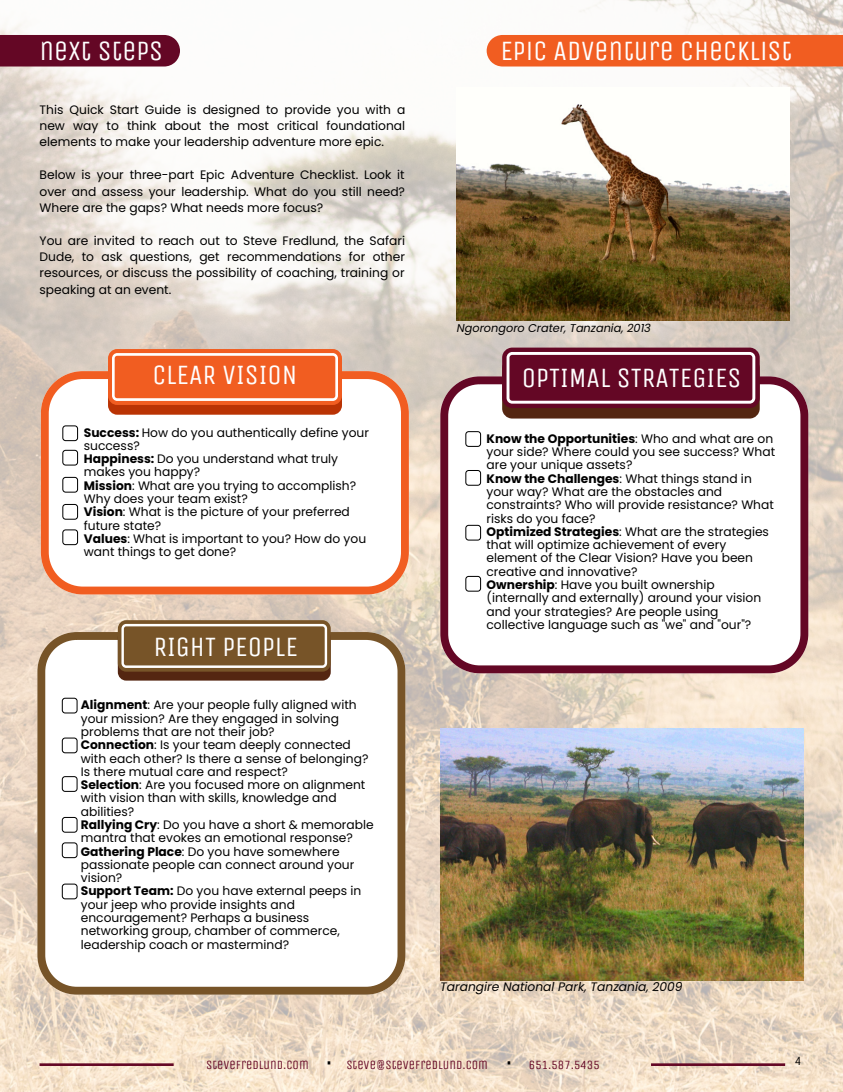
<style>
.page{position:relative;width:843px;height:1092px;background:#fff}
.page>*{position:absolute;margin:0;border:0;box-sizing:border-box;transform-origin:0 0}
.t1{font:28px "Unica One";color:#fff}
.t2{font:12.6px "Unica One";color:#640725}
.t3{font:12.6px "Unica One";color:#000}
.t4{font:12.25px/13.3px "Poppins";color:#000}
.t5{font:italic 12.25px "Poppins";color:#000}
.t6{font:italic 11.2px "Poppins";color:#000}
.s1{font-weight:700}
.s2{font-size:22.05px;color:#000}
</style>
<div class="page">
<img style="left:0;top:0;width:843px;height:1092px">
<div style="left:0;top:35px;width:180px;height:32px;background:#640725"></div>
<div style="left:486px;top:35px;width:357px;height:32px;background:#f15d21"></div>
<hr style="left:651px;top:1063px;width:134px;height:3px;background:#640725">
<hr style="left:40px;top:1063px;width:134px;height:3px;background:#640725">
<img style="left:457px;top:87px;width:332px;height:233px">
<img style="left:440px;top:728px;width:363px;height:253px">
<svg style="left:440px;top:376px;width:368px;height:297px"></svg>
<svg style="left:465px;top:431px;width:16px;height:16px"></svg>
<svg style="left:465px;top:470px;width:16px;height:16px"></svg>
<svg style="left:465px;top:525px;width:16px;height:16px"></svg>
<svg style="left:465px;top:576px;width:16px;height:16px"></svg>
<svg style="left:37px;top:632px;width:368px;height:363px"></svg>
<svg style="left:62px;top:698px;width:16px;height:15px"></svg>
<svg style="left:62px;top:738px;width:16px;height:15px"></svg>
<svg style="left:62px;top:776px;width:16px;height:16px"></svg>
<svg style="left:62px;top:817px;width:16px;height:16px"></svg>
<svg style="left:62px;top:842px;width:16px;height:16px"></svg>
<svg style="left:41px;top:371px;width:368px;height:223px"></svg>
<svg style="left:62px;top:425px;width:16px;height:16px"></svg>
<svg style="left:62px;top:450px;width:16px;height:16px"></svg>
<svg style="left:62px;top:477px;width:16px;height:16px"></svg>
<svg style="left:62px;top:504px;width:16px;height:16px"></svg>
<svg style="left:62px;top:529px;width:16px;height:16px"></svg>
<div style="left:108px;top:359px;width:234px;height:56px;background:#ba3304;border-radius:9px"></div>
<div style="left:108px;top:349px;width:234px;height:56px;background:#f15d21;border-radius:9px"></div>
<svg style="left:112px;top:353px;width:226px;height:48px"></svg>
<div style="left:502px;top:358px;width:257px;height:61px;background:#542611;border-radius:10px"></div>
<div style="left:502px;top:348px;width:257px;height:60px;background:#640725;border-radius:10px"></div>
<svg style="left:506px;top:352px;width:249px;height:52px"></svg>
<div style="left:118px;top:629px;width:213px;height:52px;background:#542611;border-radius:8px"></div>
<div style="left:118px;top:620px;width:213px;height:52px;background:linear-gradient(to right,#775428,#775428);border-radius:8px"></div>
<svg style="left:121px;top:624px;width:206px;height:44px;background:#886a43"></svg>
<svg style="left:62px;top:884px;width:16px;height:15px"></svg>
<h1 class="t1" style="left:40px;top:35px;width:125px">NEXT STEPS</h1>
<p class="t4" style="left:40px;top:101px;width:367px;line-height:16.4px;text-align:justify">This Quick Start Guide is designed to provide you with a new way to think about the most critical foundational elements to make your leadership adventure more epic.</p>
<p class="t4" style="left:40px;top:167px;width:367px;line-height:16.4px;text-align:justify">Below is your three-part Epic Adventure Checklist. Look it over and assess your leadership. What do you still need?<br>Where are the gaps? What needs more focus?</p>
<p class="t4" style="left:40px;top:232px;width:367px;line-height:16.4px;text-align:justify">You are invited to reach out to Steve Fredlund, the Safari Dude, to ask questions, get recommendations for other resources, or discuss the possibility of coaching, training or speaking at an event.</p>
<h1 class="t1" style="left:152px;top:358px;width:146px">CLEAR VISION</h1>
<p class="t4" style="left:84px;top:426px;width:287px"><span class="s1">Success:</span> How do you authentically define your success?<br><span class="s1">Happiness:</span> Do you understand what truly makes you happy?<br><span class="s1">Mission</span>: What are you trying to accomplish?<br>Why does your team exist?<br><span class="s1">Vision</span>: What is the picture of your preferred future state?<br><span class="s1">Values</span>: What is important to you? How do you want things to get done?</p>
<h1 class="t1" style="left:154px;top:630px;width:146px">RIGHT PEOPLE</h1>
<p class="t4" style="left:81px;top:699px;width:294px"><span class="s1">Alignment</span>: Are your people fully aligned with your mission? Are they engaged in solving problems that are not their job?<br><span class="s1">Connection</span>: Is your team deeply connected with each other? Is there a sense of belonging?<br>Is there mutual care and respect?<br><span class="s1">Selection</span>: Are you focused more on alignment with vision than with skills, knowledge and abilities?<br><span class="s1">Rallying Cry</span>: Do you have a short &amp; memorable mantra that evokes an emotional response?<br><span class="s1">Gathering Place</span>: Do you have somewhere passionate people can connect around your vision?<br><span class="s1">Support Team:</span> Do you have external peeps in your jeep who provide insights and encouragement? Perhaps a business networking group, chamber of commerce, leadership coach or mastermind?</p>
<h1 class="t1" style="left:500px;top:35px;width:293px">EPIC ADVENTURE CHECKLIST</h1>
<p class="t6" style="left:457px;top:320px;width:196px">Ngorongoro Crater, Tanzania, 2013</p>
<h1 class="t1" style="left:522px;top:361px;width:221px">OPTIMAL STRATEGIES</h1>
<p class="t4" style="left:486px;top:432px;width:290px"><span class="s1">Know the Opportunities</span>: Who and what are on your side? Where could you see success? What are your unique assets?<br><span class="s1">Know the Challenges</span>: What things stand in your way? What are the obstacles and constraints? Who will provide resistance? What risks do you face?<br><span class="s1">Optimized Strategies</span>: What are the strategies that will optimize achievement of every element of the Clear Vision? Have you been creative and innovative?<br><span class="s1">Ownership</span>: Have you built ownership (internally and externally) around your vision and your strategies? Are people using collective language such as "we" and "our"?</p>
<p class="t5" style="left:440px;top:978px;width:244px">Tarangire National Park, Tanzania, 2009</p>
<p class="t2" style="left:206px;top:1057px;width:395px">STEVEFREDLUND.COM <span class="s2">•</span> STEVE@STEVEFREDLUND.COM <span class="s2">•</span> 651.587.5435</p>
<p class="t3" style="left:795px;top:1053px;width:8px">4</p>
</div>
